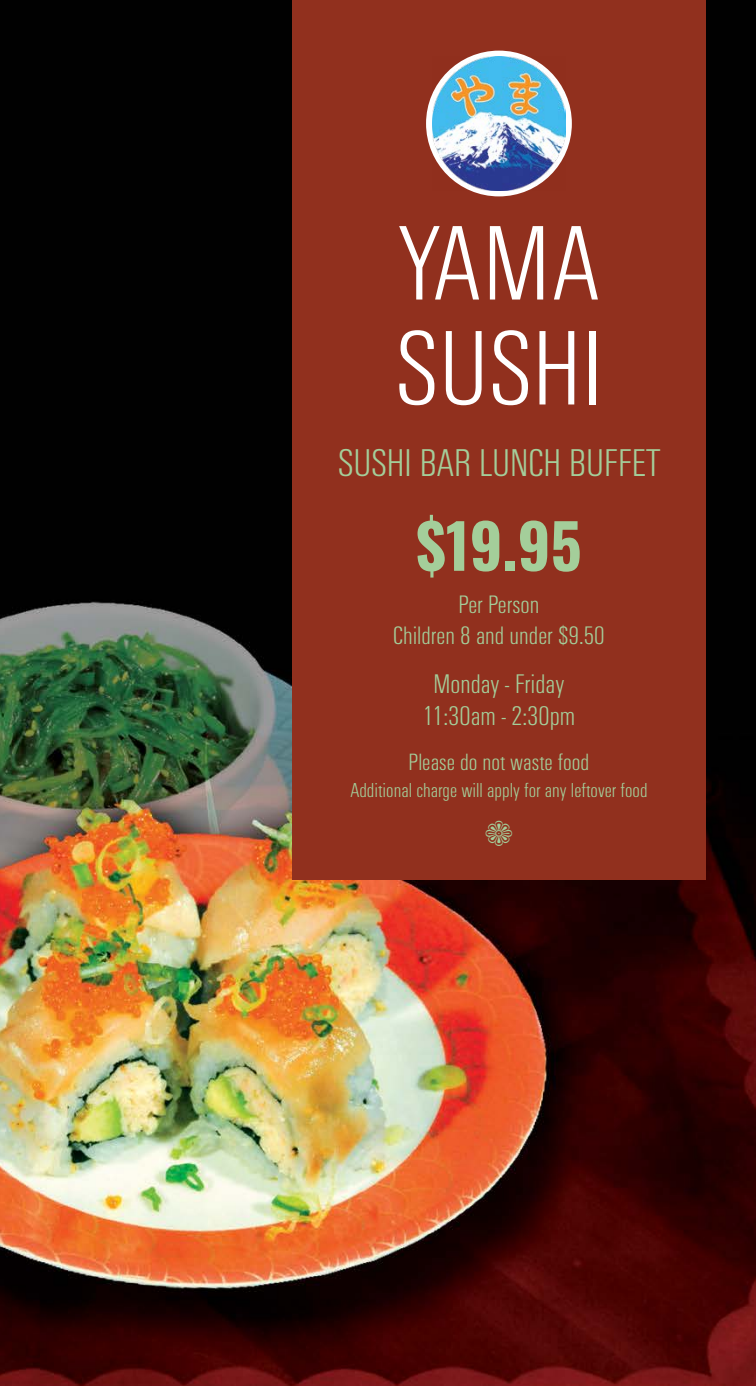
<style>
.page{position:relative;width:756px;height:1386px;background:#fff}
.page>*{position:absolute;margin:0;border:0;box-sizing:border-box;transform-origin:0 0}
.t1{font:110.25px/105px "U47";letter-spacing:.01em;color:#fff}
.t2{font:700 61.25px "Oswald";color:#a4ce9a}
.t3{font:40.25px "U47";color:#a4ce9a}
.t4{font:36.75px "Monotype Sorts";color:#a4ce9a}
.t5{font:28px/31.5px "U47";color:#a4ce9a;text-align:center}
.t6{font:26.25px/31.5px "U47";color:#a4ce9a;text-align:center}
.t7{font:24.5px "U47";color:#a4ce9a}
.t8{font:21px "U47";color:#a4ce9a}
</style>
<div class="page">
<img style="left:0;top:0;width:756px;height:1386px">
<div style="left:292px;top:0;width:414px;height:879px;background:#91301e"></div>
<div style="left:426px;top:51px;width:146px;height:145px;background:#fff;border-radius:50%"></div>
<img style="left:432px;top:57px;width:134px;height:133px">
<h1 class="t1" style="left:396px;top:219px;width:208px">YAMA<br>SUSHI</h1>
<h3 class="t3" style="left:338px;top:436px;width:324px">SUSHI BAR LUNCH BUFFET</h3>
<h2 class="t2" style="left:416px;top:491px;width:167px">$19.95</h2>
<p class="t6" style="left:393px;top:591px;width:213px">Per Person<br>Children 8 and under $9.50</p>
<h3 class="t5" style="left:422px;top:671px;width:154px">Monday - Friday<br>11:30am - 2:30pm</h3>
<p class="t7" style="left:409px;top:746px;width:182px">Please do not waste food</p>
<p class="t8" style="left:350px;top:776px;width:299px">Additional charge will apply for any leftover food</p>
<h3 class="t4" style="left:484px;top:817px;width:30px">a</h3>
</div>
